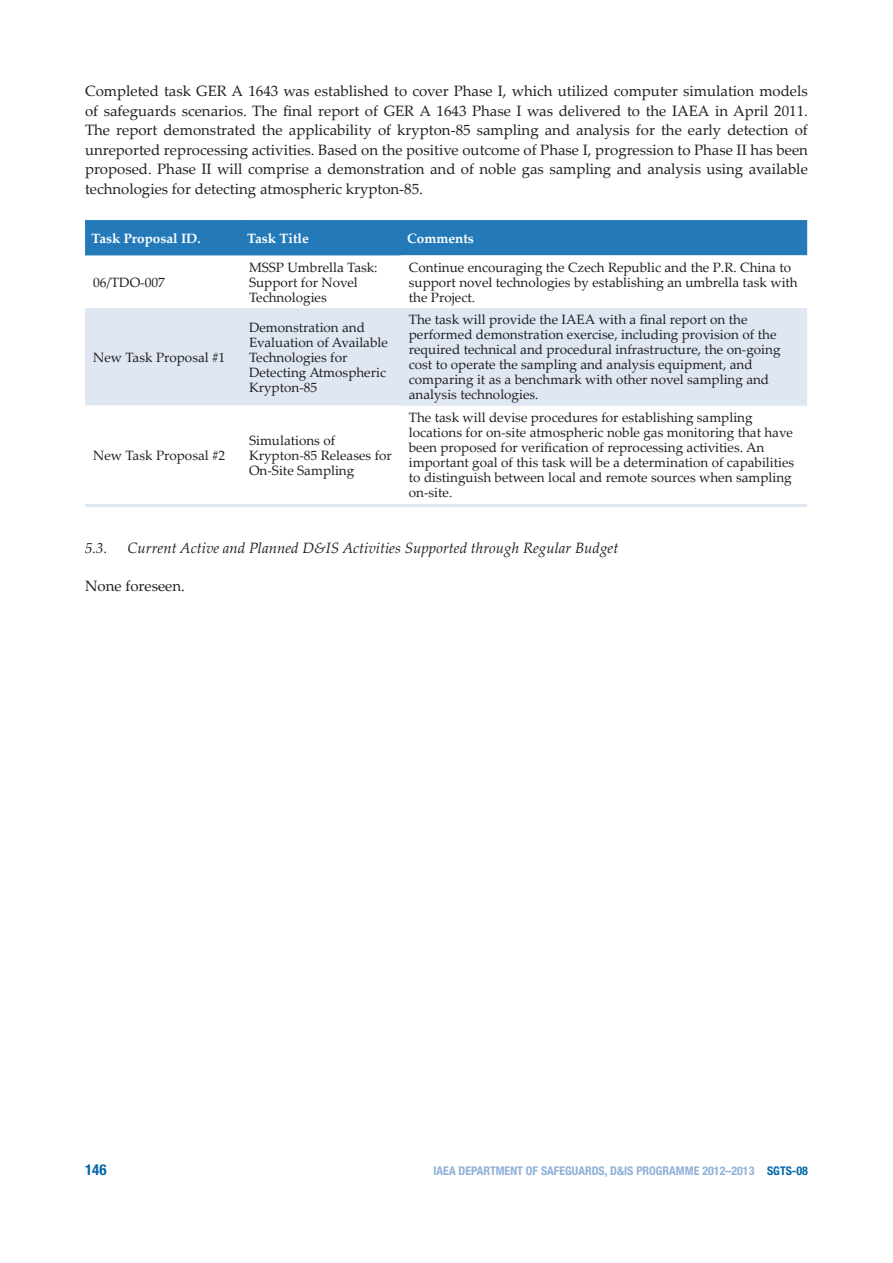
<style>
.page{position:relative;width:893px;height:1263px;background:#fff}
.page>*{position:absolute;margin:0;border:0;box-sizing:border-box;transform-origin:0 0}
.t1{font:15px/19.5px "Palatino Linotype";color:#231f20;text-align:justify}
.t2{font:italic 15px "Palatino Linotype";color:#231f20}
.t3{font:700 condensed 15px "Helvetica Neue";color:#0067aa}
.t4{font:13.5px/15px "Palatino Linotype";color:#231f20}
.t5{font:700 13.5px "Palatino Linotype";color:#fff}
.t6{font:700 condensed 12px "Helvetica Neue";color:#8fb0d8}
.s1{color:#0067aa}
</style>
<div class="page">
<div style="left:85px;top:220px;width:722px;height:35px;background:#247ab8"></div>
<svg style="left:401px;top:255px;width:406px;height:1px"></svg>
<div style="left:85px;top:308px;width:722px;height:98px;background:#dfe7f3"></div>
<hr style="left:85px;top:504px;width:156px;height:3px;background:#dfe7f3">
<hr style="left:241px;top:504px;width:160px;height:3px;background:#dfe7f3">
<hr style="left:401px;top:504px;width:406px;height:3px;background:#dfe7f3">
<p class="t1" style="left:85px;top:81px;width:724px">Completed task GER A 1643 was established to cover Phase I, which utilized computer simulation models of safeguards scenarios. The final report of GER A 1643 Phase I was delivered to the IAEA in April 2011.<br>The report demonstrated the applicability of krypton-85 sampling and analysis for the early detection of unreported reprocessing activities. Based on the positive outcome of Phase I, progression to Phase II has been proposed. Phase II will comprise a demonstration and of noble gas sampling and analysis using available technologies for detecting atmospheric krypton-85.</p>
<p class="t5" style="left:91px;top:228px;width:111px">Task Proposal ID.</p>
<p class="t5" style="left:247px;top:228px;width:63px">Task Title</p>
<p class="t5" style="left:407px;top:228px;width:68px">Comments</p>
<p class="t4" style="left:93px;top:274px;width:73px">06/TDO-007</p>
<p class="t4" style="left:249px;top:259px;width:130px">MSSP Umbrella Task:<br>Support for Novel<br>Technologies</p>
<p class="t4" style="left:409px;top:259px;width:390px">Continue encouraging the Czech Republic and the P.R. China to support novel technologies by establishing an umbrella task with the Project.</p>
<p class="t4" style="left:93px;top:349px;width:134px">New Task Proposal #1</p>
<p class="t4" style="left:93px;top:447px;width:134px">New Task Proposal #2</p>
<p class="t4" style="left:249px;top:319px;width:140px">Demonstration and<br>Evaluation of Available<br>Technologies for<br>Detecting Atmospheric<br>Krypton-85</p>
<p class="t4" style="left:409px;top:312px;width:373px">The task will provide the IAEA with a final report on the performed demonstration exercise, including provision of the required technical and procedural infrastructure, the on-going cost to operate the sampling and analysis equipment, and comparing it as a benchmark with other novel sampling and analysis technologies.</p>
<p class="t4" style="left:249px;top:432px;width:144px">Simulations of<br>Krypton-85 Releases for<br>On-Site Sampling</p>
<p class="t4" style="left:409px;top:409px;width:387px">The task will devise procedures for establishing sampling locations for on-site atmospheric noble gas monitoring that have been proposed for verification of reprocessing activities. An important goal of this task will be a determination of capabilities to distinguish between local and remote sources when sampling on-site.</p>
<p class="t2" style="left:85px;top:537px;width:24px">5.3.</p>
<p class="t2" style="left:128px;top:537px;width:492px">Current Active and Planned D&amp;IS Activities Supported through Regular Budget</p>
<p class="t1" style="left:85px;top:575px;width:101px">None foreseen.</p>
<p class="t3" style="left:85px;top:1161px;width:23px">146</p>
<p class="t6" style="left:433px;top:1164px;width:376px">IAEA DEPARTMENT OF SAFEGUARDS, D&amp;IS PROGRAMME 2012–2013 <span class="s1">SGTS-08</span></p>
</div>
